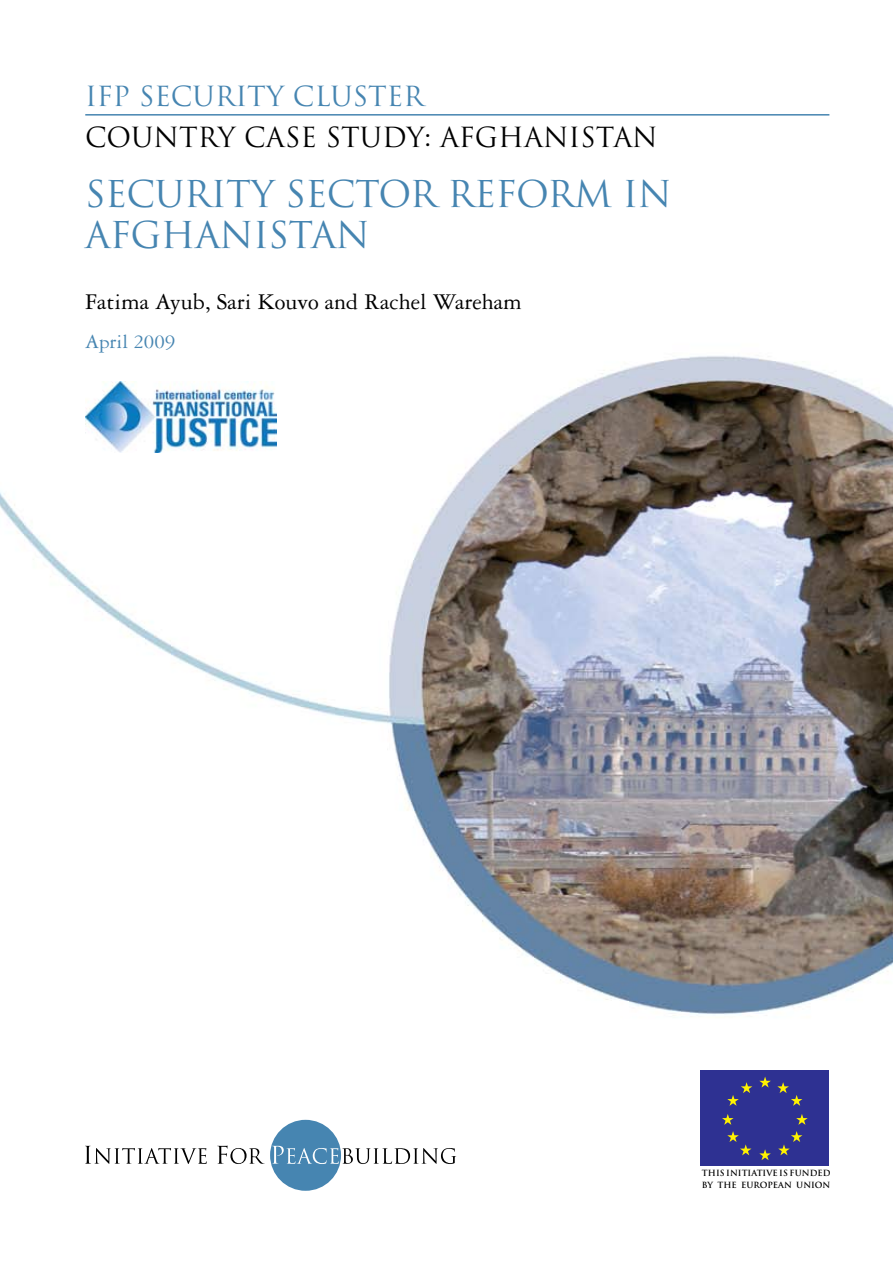
<style>
.page{position:relative;width:893px;height:1263px;background:#fff}
.page>*{position:absolute;margin:0;border:0;box-sizing:border-box;transform-origin:0 0}
.t1{font:36px/40.5px "Trajan";letter-spacing:-.015em;color:#4685b1}
.t2{font:27px "Trajan";color:#000}
.t3{font:27px "Trajan";color:#4685b1}
.t4{font:24px "Garamond Three";color:#000}
.t5{font:21px "Garamond Three";color:#4685b1}
.t6{font:700 8.4px/12px "Trajan";color:#000}
</style>
<div class="page">
<img style="left:0;top:114px;width:893px;height:1007px">
<hr style="left:85px;top:114px;width:744px;height:2px;background:#4685b1">
<div style="left:270px;top:1120px;width:71px;height:71px;background:#4685b1;border-radius:50%"></div>
<svg style="left:85px;top:1146px;width:122px;height:18px"></svg>
<svg style="left:217px;top:1145px;width:48px;height:19px"></svg>
<svg style="left:272px;top:1146px;width:184px;height:18px"></svg>
<div style="left:701px;top:1070px;width:128px;height:96px;background:#2e3192"></div>
<svg style="left:759px;top:1077px;width:12px;height:10px"></svg>
<svg style="left:777px;top:1082px;width:25px;height:24px"></svg>
<svg style="left:796px;top:1114px;width:12px;height:11px"></svg>
<svg style="left:778px;top:1131px;width:24px;height:24px"></svg>
<svg style="left:759px;top:1149px;width:12px;height:11px"></svg>
<svg style="left:727px;top:1082px;width:25px;height:24px"></svg>
<svg style="left:722px;top:1114px;width:11px;height:11px"></svg>
<svg style="left:727px;top:1131px;width:24px;height:24px"></svg>
<img style="left:85px;top:382px;width:191px;height:70px">
<h2 class="t3" style="left:85px;top:80px;width:340px">IFP SECURITY CLUSTER</h2>
<h2 class="t2" style="left:85px;top:121px;width:574px">COUNTRY CASE STUDY: AFGHANISTAN</h2>
<h1 class="t1" style="left:85px;top:174px;width:588px">SECURITY SECTOR REFORM IN<br>AFGHANISTAN</h1>
<h3 class="t4" style="left:85px;top:289px;width:438px">Fatima Ayub, Sari Kouvo and Rachel Wareham</h3>
<h3 class="t5" style="left:85px;top:331px;width:92px">April 2009</h3>
<p class="t6" style="left:702px;top:1166px;width:130px">THIS INITIATIVE IS FUNDED<br>BY THE EUROPEAN UNION</p>
</div>
